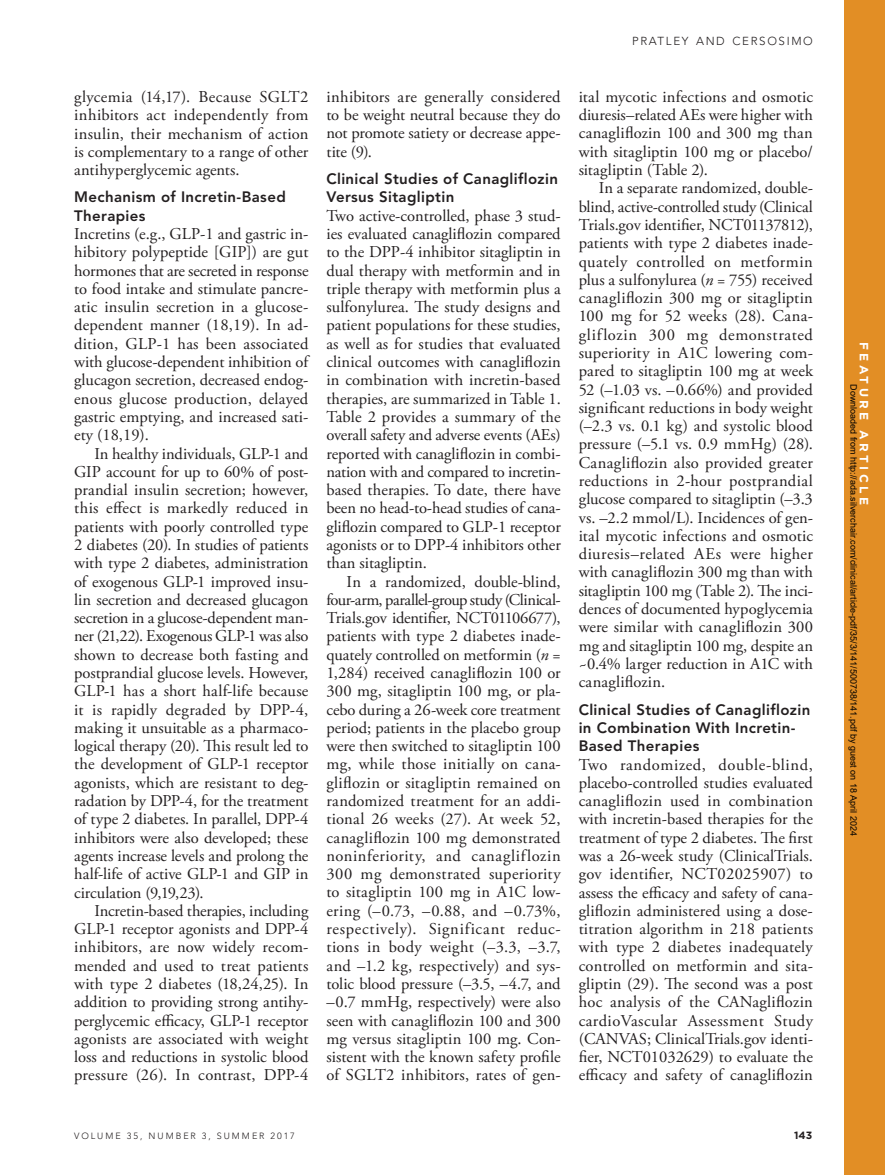
<style>
.page{position:relative;width:885px;height:1175px;background:#fff}
.page>*{position:absolute;margin:0;border:0;box-sizing:border-box;transform-origin:0 0}
.t1{font:16.5px/18.3px "Adobe Garamond Pro";color:#231f20;text-align:justify}
.t2{font:800 15px/18.3px "Avenir LT Std";letter-spacing:.025em;color:#231f20}
.t3{font:700 12px "Gotham";letter-spacing:.28em;color:#fff}
.t4{font:300 11.55px "Avenir LT Std";letter-spacing:.145em;color:#231f20}
.t5{font:700 10.5px "Gotham";color:#231f20}
.t6{font:9px "Arial";color:#000}
.t7{font:300 9px "Avenir LT Std";letter-spacing:.22em;color:#231f20}
.s1{font-style:italic}
</style>
<div class="page">
<div style="left:844px;top:0;width:40px;height:1174px;background:#e28e25"></div>
<p class="t4" style="left:631px;top:35px;width:182px">PRATLEY AND CERSOSIMO</p>
<p class="t1" style="left:74px;top:88px;width:236px">glycemia (14,17). Because SGLT2 inhibitors act independently from insulin, their mechanism of action is complementary to a range of other antihyperglycemic agents.</p>
<p class="t2" style="left:74px;top:188px;width:213px">Mechanism of Incretin-Based<br>Therapies</p>
<p class="t1" style="left:74px;top:225px;width:236px">Incretins (e.g., GLP-1 and gastric in&shy;hibitory polypeptide [GIP]) are gut hormones that are secreted in response to food intake and stimulate pancre&shy;atic insulin secretion in a glucose&shy;dependent manner (18,19). In ad&shy;dition, GLP-1 has been associated with glucose-dependent inhibition of glucagon secretion, decreased endog&shy;enous glucose production, delayed gastric emptying, and increased sati&shy;ety (18,19).</p>
<p class="t1" style="left:74px;top:445px;width:236px;text-indent:20px">In healthy individuals, GLP-1 and GIP account for up to 60% of post&shy;prandial insulin secretion; however, this effect is markedly reduced in patients with poorly controlled type 2 diabetes (20). In studies of patients with type 2 diabetes, administration of exogenous GLP-1 improved insu&shy;lin secretion and decreased glucagon secretion in a glucose-dependent man&shy;ner (21,22). Exogenous GLP-1 was also shown to decrease both fasting and postprandial glucose levels. However, GLP-1 has a short half-life because it is rapidly degraded by DPP-4, making it unsuitable as a pharmaco&shy;logical therapy (20). This result led to the development of GLP-1 receptor agonists, which are resistant to deg&shy;radation by DPP-4, for the treatment of type 2 diabetes. In parallel, DPP-4 inhibitors were also developed; these agents increase levels and prolong the half-life of active GLP-1 and GIP in circulation (9,19,23).</p>
<p class="t1" style="left:74px;top:902px;width:236px;text-indent:20px">Incretin-based therapies, including GLP-1 receptor agonists and DPP-4 inhibitors, are now widely recom&shy;mended and used to treat patients with type 2 diabetes (18,24,25). In addition to providing strong antihy&shy;perglycemic efficacy, GLP-1 receptor agonists are associated with weight loss and reductions in systolic blood pressure (26). In contrast, DPP-4</p>
<p class="t1" style="left:326px;top:88px;width:236px">inhibitors are generally considered to be weight neutral because they do not promote satiety or decrease appe&shy;tite (9).</p>
<p class="t2" style="left:326px;top:170px;width:233px">Clinical Studies of Canagliflozin<br>Versus Sitagliptin</p>
<p class="t1" style="left:326px;top:207px;width:236px">Two active-controlled, phase 3 stud&shy;ies evaluated canagliflozin compared to the DPP-4 inhibitor sitagliptin in dual therapy with metformin and in triple therapy with metformin plus a sulfonylurea. The study designs and patient populations for these studies, as well as for studies that evaluated clinical outcomes with canagliflozin in combination with incretin-based therapies, are summarized in Table 1.<br>Table 2 provides a summary of the overall safety and adverse events (AEs) reported with canagliflozin in combi&shy;nation with and compared to incretin&shy;based therapies. To date, there have been no head-to-head studies of cana&shy;gliflozin compared to GLP-1 receptor agonists or to DPP-4 inhibitors other than sitagliptin.</p>
<p class="t1" style="left:326px;top:572px;width:236px;text-indent:20px">In a randomized, double-blind, four-arm, parallel-group study (Clinical-Trials.gov identifier, NCT01106677), patients with type 2 diabetes inade&shy;quately controlled on metformin (<span class="s1">n</span> = 1,284) received canagliflozin 100 or 300 mg, sitagliptin 100 mg, or pla&shy;cebo during a 26-week core treatment period; patients in the placebo group were then switched to sitagliptin 100 mg, while those initially on cana&shy;gliflozin or sitagliptin remained on randomized treatment for an addi&shy;tional 26 weeks (27). At week 52, canagliflozin 100 mg demonstrated noninferiority, and canagliflozin 300 mg demonstrated superiority to sitagliptin 100 mg in A1C low&shy;ering (–0.73, –0.88, and –0.73%, respectively). Significant reduc&shy;tions in body weight (–3.3, –3.7, and –1.2 kg, respectively) and sys&shy;tolic blood pressure (–3.5, –4.7, and –0.7 mmHg, respectively) were also seen with canagliflozin 100 and 300 mg versus sitagliptin 100 mg. Con&shy;sistent with the known safety profile of SGLT2 inhibitors, rates of gen-</p>
<p class="t1" style="left:578px;top:88px;width:236px">ital mycotic infections and osmotic diuresis–related AEs were higher with canagliflozin 100 and 300 mg than with sitagliptin 100 mg or placebo/ sitagliptin (Table 2).</p>
<p class="t1" style="left:578px;top:179px;width:236px;text-indent:20px">In a separate randomized, double&shy;blind, active-controlled study (Clinical Trials.gov identifier, NCT01137812), patients with type 2 diabetes inade&shy;quately controlled on metformin plus a sulfonylurea (<span class="s1">n</span> = 755) received canagliflozin 300 mg or sitagliptin 100 mg for 52 weeks (28). Cana&shy;gliflozin 300 mg demonstrated superiority in A1C lowering com&shy;pared to sitagliptin 100 mg at week 52 (–1.03 vs. –0.66%) and provided significant reductions in body weight (–2.3 vs. 0.1 kg) and systolic blood pressure (–5.1 vs. 0.9 mmHg) (28).<br>Canagliflozin also provided greater reductions in 2-hour postprandial glucose compared to sitagliptin (–3.3 vs. –2.2 mmol/L). Incidences of gen&shy;ital mycotic infections and osmotic diuresis–related AEs were higher with canagliflozin 300 mg than with sitagliptin 100 mg (Table 2). The inci&shy;dences of documented hypoglycemia were similar with canagliflozin 300 mg and sitagliptin 100 mg, despite an ~0.4% larger reduction in A1C with canagliflozin.</p>
<p class="t2" style="left:578px;top:700px;width:233px">Clinical Studies of Canagliflozin in Combination With Incretin-<br>Based Therapies</p>
<p class="t1" style="left:578px;top:755px;width:236px">Two randomized, double-blind, placebo-controlled studies evaluated canagliflozin used in combination with incretin-based therapies for the treatment of type 2 diabetes. The first was a 26-week study (ClinicalTrials. gov identifier, NCT02025907) to assess the efficacy and safety of cana&shy;gliflozin administered using a dose&shy;titration algorithm in 218 patients with type 2 diabetes inadequately controlled on metformin and sita&shy;gliptin (29). The second was a post hoc analysis of the CANagliflozin cardioVascular Assessment Study (CANVAS; ClinicalTrials.gov identi&shy;fier, NCT01032629) to evaluate the efficacy and safety of canagliflozin</p>
<p class="t7" style="left:74px;top:1130px;width:222px">VOLUME 35, NUMBER 3, SUMMER 2017</p>
<p class="t5" style="left:793px;top:1128px;width:20px">143</p>
<p class="t3" style="left:871px;top:342px;width:164px;rotate:90deg">FEATURE ARTICLE</p>
<p class="t6" style="left:856px;top:384px;width:453px;rotate:90deg">Downloaded from http://ada.silverchair.com/clinical/article-pdf/35/3/141/500738/141.pdf by guest on 18 April 2024</p>
</div>
